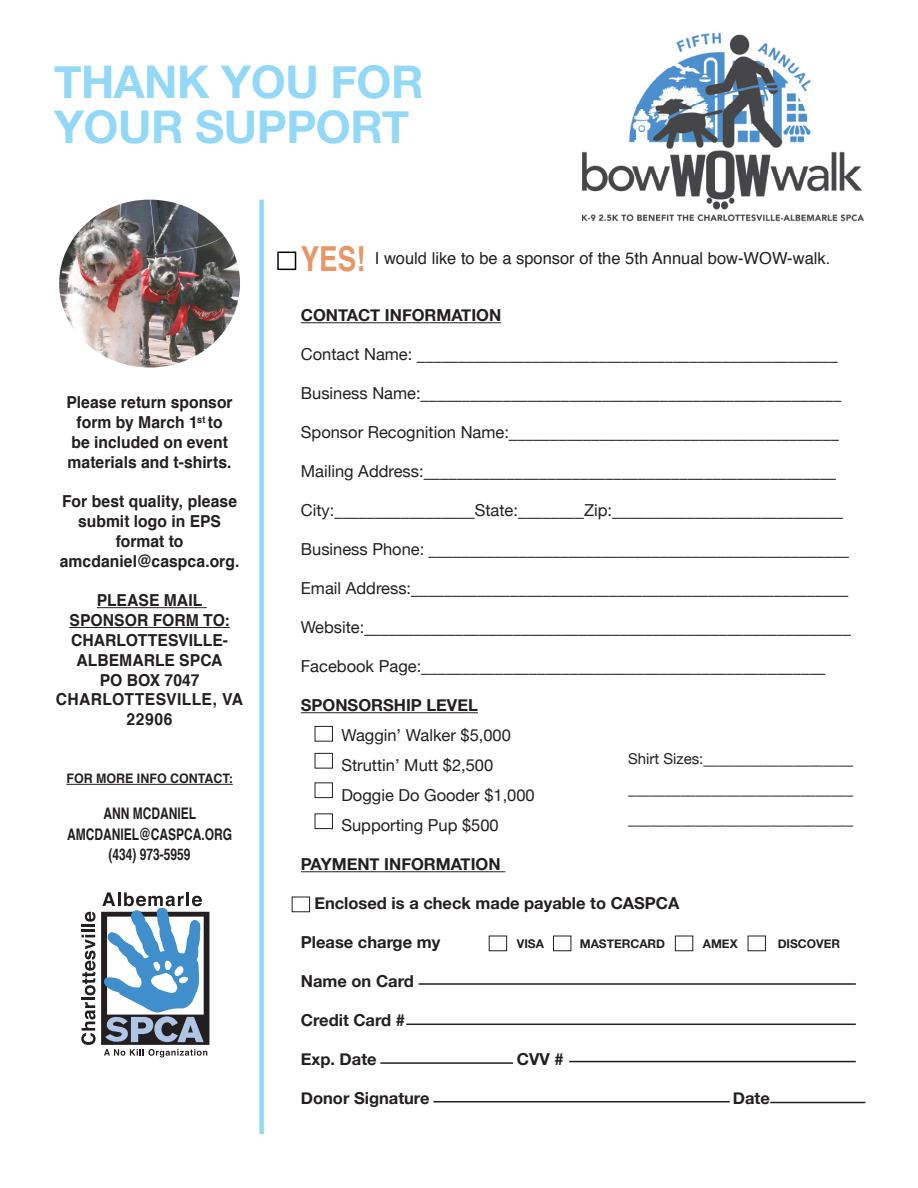
<style>
.page{position:relative;width:918px;height:1188px;background:#fff}
.page>*{position:absolute;margin:0;border:0;box-sizing:border-box;transform-origin:0 0}
.t1{font:700 45px "Helvetica Neue";letter-spacing:-.01em;color:#93d9f7}
.t2{font:16.5px "Palatino Linotype";color:#231f20}
.t3{font:700 16.5px/19.8px "Helvetica";letter-spacing:.005em;color:#231f20;text-align:center;scale:.95 1}
.t4{font:700 16.5px "Helvetica Neue";color:#231f20}
.t5{font:16.5px "Helvetica Neue";color:#231f20}
.t6{font:16.5px "Helvetica";color:#231f20}
.t7{font:700 16.05px "Helvetica";color:#231f20;scale:.75 1}
.t8{font:15px "Palatino Linotype";color:#231f20}
.t9{font:700 13.05px "Helvetica";color:#231f20;scale:.95 1}
.t10{font:700 12px "Helvetica Neue";color:#231f20}
.s1{font-weight:700;font-size:34.5px;color:#e79667}
.s2{font-family:"Helvetica Neue"}
</style>
<div class="page">
<img style="left:583px;top:32px;width:281px;height:190px">
<hr style="left:97px;top:607px;width:110px;height:1px;background:#231f20">
<hr style="left:69px;top:627px;width:161px;height:1px;background:#231f20">
<hr style="left:66px;top:784px;width:167px;height:1px;background:#231f20">
<div style="left:277px;top:252px;width:19px;height:18px;border:2px solid #040503"></div>
<img style="left:59px;top:200px;width:181px;height:168px">
<hr style="left:301px;top:322px;width:200px;height:1px;background:#231f20">
<hr style="left:301px;top:712px;width:177px;height:1px;background:#231f20">
<hr style="left:301px;top:871px;width:204px;height:1px;background:#231f20">
<div style="left:315px;top:753px;width:18px;height:16px;border:1px solid #231f20"></div>
<div style="left:315px;top:782px;width:18px;height:16px;border:1px solid #231f20"></div>
<div style="left:315px;top:813px;width:18px;height:16px;border:1px solid #231f20"></div>
<div style="left:489px;top:936px;width:18px;height:15px;border:1px solid #231f20"></div>
<div style="left:553px;top:936px;width:18px;height:15px;border:1px solid #231f20"></div>
<div style="left:675px;top:936px;width:18px;height:15px;border:1px solid #231f20"></div>
<div style="left:748px;top:936px;width:18px;height:15px;border:1px solid #231f20"></div>
<div style="left:292px;top:897px;width:18px;height:15px;border:1px solid #231f20"></div>
<hr style="left:418px;top:983px;width:438px;height:2px;background:#231f20">
<hr style="left:406px;top:1024px;width:450px;height:1px;background:#231f20">
<hr style="left:380px;top:1062px;width:133px;height:2px;background:#231f20">
<hr style="left:569px;top:1061px;width:287px;height:1px;background:#231f20">
<hr style="left:433px;top:1101px;width:297px;height:1px;background:#231f20">
<hr style="left:770px;top:1102px;width:95px;height:1px;background:#231f20">
<div style="left:315px;top:726px;width:18px;height:16px;border:1px solid #231f20"></div>
<div style="left:259px;top:200px;width:5px;height:934px;background:#93d9f7"></div>
<svg style="left:81px;top:892px;width:128px;height:165px"></svg>
<p class="t1" style="left:54px;top:47px;width:371px">THANK YOU FOR</p>
<p class="t1" style="left:54px;top:92px;width:357px">YOUR SUPPORT</p>
<p class="t3" style="left:67px;top:393px;width:176px">Please return sponsor form by March 1<sup>st</sup> to be included on event materials and t-shirts.</p>
<p class="t3" style="left:62px;top:492px;width:186px">For best quality, please submit logo in EPS format to</p>
<p class="t3" style="left:60px;top:551px;width:191px">amcdaniel@caspca.org.</p>
<p class="t3" style="left:97px;top:591px;width:113px">PLEASE MAIL</p>
<p class="t3" style="left:69px;top:611px;width:170px">SPONSOR FORM TO:</p>
<p class="t3" style="left:71px;top:631px;width:167px">CHARLOTTESVILLE-<br>ALBEMARLE SPCA</p>
<p class="t3" style="left:100px;top:670px;width:106px">PO BOX 7047</p>
<p class="t3" style="left:56px;top:690px;width:199px">CHARLOTTESVILLE, VA<br>22906</p>
<p class="t9" style="left:66px;top:768px;width:177px">FOR MORE INFO CONTACT:</p>
<p class="t7" style="left:103px;top:801px;width:125px">ANN MCDANIEL</p>
<p class="t7" style="left:67px;top:821px;width:222px">AMCDANIEL@CASPCA.ORG</p>
<p class="t7" style="left:109px;top:842px;width:111px">(434) 973-5959</p>
<p class="t6" style="left:301px;top:246px;width:531px"><span class="s1">YES!</span> I would like to be a sponsor of the 5th Annual bow-WOW-walk.</p>
<p class="t4" style="left:301px;top:302px;width:202px">CONTACT INFORMATION</p>
<p class="t2" style="left:301px;top:343px;width:538px"><span class="s2">Contact Name:</span> ___________________________________________________</p>
<p class="t2" style="left:301px;top:382px;width:542px"><span class="s2">Business Name:</span>___________________________________________________</p>
<p class="t2" style="left:301px;top:421px;width:540px"><span class="s2">Sponsor Recognition Name:</span>________________________________________</p>
<p class="t2" style="left:301px;top:460px;width:537px"><span class="s2">Mailing Address:</span>__________________________________________________</p>
<p class="t2" style="left:301px;top:499px;width:544px"><span class="s2">City:</span>_________________<span class="s2">State:</span>________<span class="s2">Zip:</span>____________________________</p>
<p class="t2" style="left:301px;top:538px;width:550px"><span class="s2">Business Phone:</span> ___________________________________________________</p>
<p class="t2" style="left:301px;top:577px;width:549px"><span class="s2">Email Address:</span>_____________________________________________________</p>
<p class="t2" style="left:301px;top:616px;width:552px"><span class="s2">Website:</span>___________________________________________________________</p>
<p class="t2" style="left:301px;top:655px;width:526px"><span class="s2">Facebook Page:</span>_________________________________________________</p>
<p class="t4" style="left:301px;top:692px;width:178px">SPONSORSHIP LEVEL</p>
<p class="t5" style="left:341px;top:723px;width:171px">Waggin’ Walker $5,000</p>
<p class="t5" style="left:341px;top:753px;width:153px">Struttin’ Mutt $2,500</p>
<p class="t5" style="left:341px;top:783px;width:195px">Doggie Do Gooder $1,000</p>
<p class="t5" style="left:341px;top:813px;width:159px">Supporting Pup $500</p>
<p class="t4" style="left:301px;top:851px;width:201px">PAYMENT INFORMATION</p>
<p class="t4" style="left:314px;top:890px;width:367px">Enclosed is a check made payable to CASPCA</p>
<p class="t4" style="left:301px;top:929px;width:141px">Please charge my</p>
<p class="t10" style="left:517px;top:934px;width:29px">VISA</p>
<p class="t10" style="left:580px;top:934px;width:87px">MASTERCARD</p>
<p class="t10" style="left:703px;top:934px;width:36px">AMEX</p>
<p class="t10" style="left:778px;top:934px;width:64px">DISCOVER</p>
<p class="t4" style="left:301px;top:968px;width:115px">Name on Card</p>
<p class="t4" style="left:301px;top:1007px;width:106px">Credit Card #</p>
<p class="t4" style="left:301px;top:1046px;width:77px">Exp. Date</p>
<p class="t4" style="left:517px;top:1046px;width:48px">CVV #</p>
<p class="t4" style="left:301px;top:1085px;width:130px">Donor Signature</p>
<p class="t4" style="left:733px;top:1085px;width:38px">Date</p>
<p class="t8" style="left:628px;top:748px;width:227px"><span class="s2">Shirt Sizes:</span>____________________</p>
<p class="t8" style="left:628px;top:778px;width:226px">______________________________</p>
<p class="t8" style="left:628px;top:808px;width:226px">______________________________</p>
</div>
